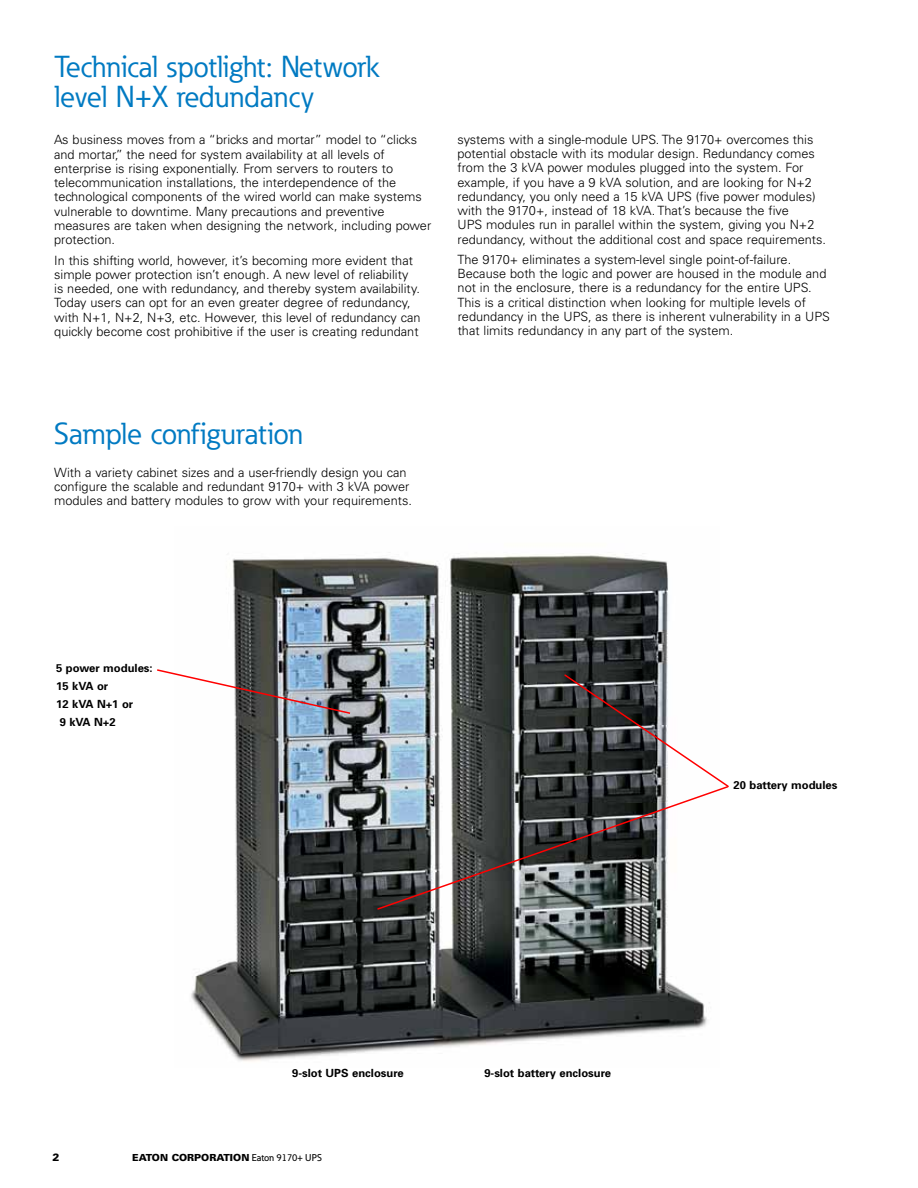
<style>
.page{position:relative;width:918px;height:1188px;background:#fff}
.page>*{position:absolute;margin:0;border:0;box-sizing:border-box;transform-origin:0 0}
.t1{font:30px/30px "Eaton";color:#007ac2}
.t2{font:300 12.75px/14.2px "Univers";color:#000}
.t3{font:700 11.25px "Univers";color:#000}
.t4{font:900 10.5px "Univers LT Std";color:#000}
.t5{font:900 9.75px "Univers LT Std";color:#000}
.s1{font-family:"Eaton";font-weight:500}
</style>
<div class="page">
<img style="left:191px;top:554px;width:519px;height:507px">
<svg style="left:563px;top:673px;width:165px;height:112px"></svg>
<svg style="left:376px;top:785px;width:353px;height:126px"></svg>
<svg style="left:157px;top:668px;width:195px;height:47px"></svg>
<h1 class="t1" style="left:54px;top:52px;width:327px">Technical spotlight: Network level N+X redundancy</h1>
<p class="t2" style="left:54px;top:133px;width:379px">As business moves from a “bricks and mortar” model to “clicks and mortar,” the need for system availability at all levels of enterprise is rising exponentially. From servers to routers to telecommunication installations, the interdependence of the technological components of the wired world can make systems vulnerable to downtime. Many precautions and preventive measures are taken when designing the network, including power protection.</p>
<p class="t2" style="left:54px;top:253px;width:368px">In this shifting world, however, it’s becoming more evident that simple power protection isn’t enough. A new level of reliability is needed, one with redundancy, and thereby system availability.<br>Today users can opt for an even greater degree of redundancy, with N+1, N+2, N+3, etc. However, this level of redundancy can quickly become cost prohibitive if the user is creating redundant</p>
<p class="t2" style="left:457px;top:132px;width:370px">systems with a single-module UPS. The 9170+ overcomes this potential obstacle with its modular design. Redundancy comes from the 3 kVA power modules plugged into the system. For example, if you have a 9 kVA solution, and are looking for N+2 redundancy, you only need a 15 kVA UPS (five power modules) with the 9170+, instead of 18 kVA. That’s because the five<br>UPS modules run in parallel within the system, giving you N+2 redundancy, without the additional cost and space requirements.</p>
<p class="t2" style="left:458px;top:252px;width:374px">The 9170+ eliminates a system-level single point-of-failure.<br>Because both the logic and power are housed in the module and not in the enclosure, there is a redundancy for the entire UPS.<br>This is a critical distinction when looking for multiple levels of redundancy in the UPS, as there is inherent vulnerability in a UPS that limits redundancy in any part of the system.</p>
<h1 class="t1" style="left:54px;top:419px;width:250px">Sample configuration</h1>
<p class="t2" style="left:54px;top:465px;width:359px">With a variety cabinet sizes and a user-friendly design you can configure the scalable and redundant 9170+ with 3 kVA power modules and battery modules to grow with your requirements.</p>
<p class="t3" style="left:56px;top:661px;width:98px">5 power modules:</p>
<p class="t3" style="left:56px;top:679px;width:54px">15 kVA or</p>
<p class="t3" style="left:56px;top:697px;width:79px">12 kVA N+1 or</p>
<p class="t3" style="left:60px;top:715px;width:58px">9 kVA N+2</p>
<p class="t3" style="left:734px;top:779px;width:105px">20 battery modules</p>
<p class="t3" style="left:292px;top:1066px;width:113px">9-slot UPS enclosure</p>
<p class="t3" style="left:484px;top:1066px;width:128px">9-slot battery enclosure</p>
<p class="t4" style="left:53px;top:1151px;width:9px">2</p>
<p class="t5" style="left:132px;top:1152px;width:191px">EATON CORPORATION <span class="s1">Eaton 9170+ UPS</span></p>
</div>
